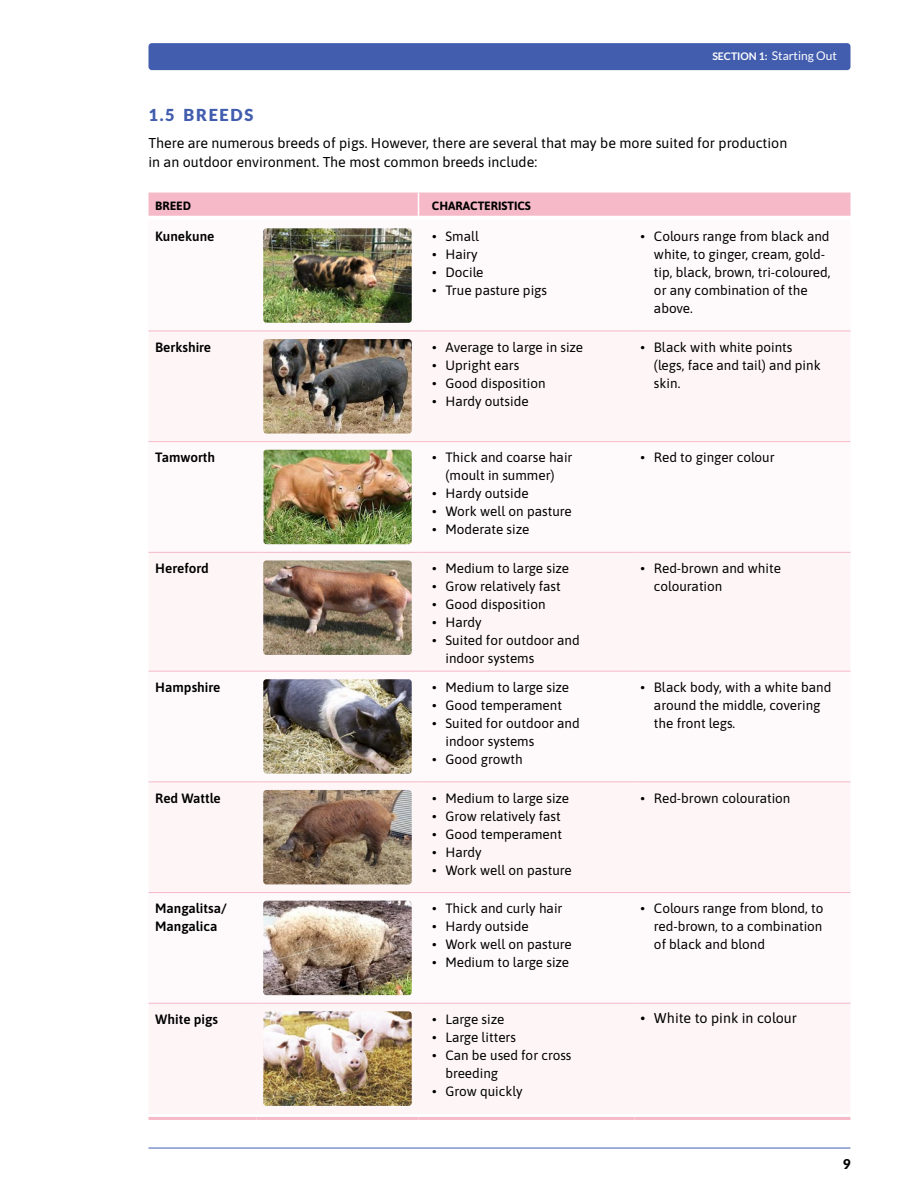
<style>
.page{position:relative;width:918px;height:1188px;background:#fff}
.page>*{position:absolute;margin:0;border:0;box-sizing:border-box;transform-origin:0 0}
.t1{font:900 16.5px "Lato";letter-spacing:.1em;color:#425dae}
.t2{font:14.25px/19.5px "Asap";color:#000}
.t3{font:13.5px/18px "Asap";color:#000}
.t4{font:600 13.5px/18px "Asap";color:#000}
.t5{font:900 13.5px "Lato";color:#000}
.t6{font:12px "Lato";color:#fff}
.t7{font:700 12px "Asap";color:#000}
.s1{font-weight:700;font-size:10.5px}
</style>
<div class="page">
<hr style="left:148px;top:1148px;width:702px;height:1px;background:#425dae">
<div style="left:148px;top:43px;width:702px;height:27px;background:#425dae;border-radius:3px"></div>
<svg style="left:148px;top:442px;width:702px;height:561px"></svg>
<hr style="left:148px;top:1117px;width:108px;height:3px;background:#f6b9c8">
<hr style="left:256px;top:1117px;width:162px;height:3px;background:#f6b9c8">
<hr style="left:418px;top:1117px;width:216px;height:3px;background:#f6b9c8">
<hr style="left:634px;top:1117px;width:216px;height:3px;background:#f6b9c8">
<div style="left:148px;top:193px;width:702px;height:23px;background:#f6b9c8"></div>
<hr style="left:148px;top:331px;width:108px;height:1px;background:#f6b9c8">
<hr style="left:256px;top:331px;width:162px;height:1px;background:#f6b9c8">
<hr style="left:418px;top:331px;width:216px;height:1px;background:#f6b9c8">
<hr style="left:634px;top:331px;width:216px;height:1px;background:#f6b9c8">
<hr style="left:148px;top:441px;width:108px;height:1px;background:#f6b9c8">
<hr style="left:256px;top:441px;width:162px;height:1px;background:#f6b9c8">
<hr style="left:418px;top:441px;width:216px;height:1px;background:#f6b9c8">
<hr style="left:634px;top:441px;width:216px;height:1px;background:#f6b9c8">
<hr style="left:148px;top:552px;width:108px;height:1px;background:#f6b9c8">
<hr style="left:256px;top:552px;width:162px;height:1px;background:#f6b9c8">
<hr style="left:418px;top:552px;width:216px;height:1px;background:#f6b9c8">
<hr style="left:634px;top:552px;width:216px;height:1px;background:#f6b9c8">
<hr style="left:148px;top:671px;width:108px;height:1px;background:#f6b9c8">
<hr style="left:256px;top:671px;width:162px;height:1px;background:#f6b9c8">
<hr style="left:418px;top:671px;width:216px;height:1px;background:#f6b9c8">
<hr style="left:634px;top:671px;width:216px;height:1px;background:#f6b9c8">
<hr style="left:148px;top:782px;width:108px;height:1px;background:#f6b9c8">
<hr style="left:256px;top:782px;width:162px;height:1px;background:#f6b9c8">
<hr style="left:418px;top:782px;width:216px;height:1px;background:#f6b9c8">
<hr style="left:634px;top:782px;width:216px;height:1px;background:#f6b9c8">
<hr style="left:148px;top:892px;width:108px;height:1px;background:#f6b9c8">
<hr style="left:256px;top:892px;width:162px;height:1px;background:#f6b9c8">
<hr style="left:418px;top:892px;width:216px;height:1px;background:#f6b9c8">
<hr style="left:634px;top:892px;width:216px;height:1px;background:#f6b9c8">
<hr style="left:148px;top:1003px;width:108px;height:1px;background:#f6b9c8">
<hr style="left:256px;top:1003px;width:162px;height:1px;background:#f6b9c8">
<hr style="left:418px;top:1003px;width:216px;height:1px;background:#f6b9c8">
<hr style="left:634px;top:1003px;width:216px;height:1px;background:#f6b9c8">
<img style="left:263px;top:228px;width:149px;height:95px">
<img style="left:263px;top:339px;width:149px;height:95px">
<img style="left:264px;top:450px;width:148px;height:94px">
<img style="left:263px;top:560px;width:149px;height:95px">
<img style="left:263px;top:679px;width:149px;height:95px">
<img style="left:263px;top:790px;width:149px;height:94px">
<img style="left:263px;top:901px;width:149px;height:94px">
<img style="left:263px;top:1011px;width:149px;height:95px">
<p class="t6" style="left:712px;top:49px;width:126px"><span class="s1">SECTION 1:</span> Starting Out</p>
<p class="t1" style="left:148px;top:106px;width:106px">1.5 BREEDS</p>
<p class="t2" style="left:148px;top:132px;width:640px">There are numerous breeds of pigs. However, there are several that may be more suited for production in an outdoor environment. The most common breeds include:</p>
<p class="t7" style="left:155px;top:197px;width:37px">BREED</p>
<p class="t7" style="left:432px;top:197px;width:100px">CHARACTERISTICS</p>
<p class="t4" style="left:155px;top:227px;width:61px">Kunekune</p>
<p class="t3" style="left:432px;top:227px;width:49px">• Small</p>
<p class="t3" style="left:432px;top:245px;width:47px">• Hairy</p>
<p class="t3" style="left:432px;top:263px;width:53px">• Docile</p>
<p class="t3" style="left:432px;top:281px;width:117px">• True pasture pigs</p>
<p class="t3" style="left:654px;top:227px;width:178px;text-indent:-14px">• Colours range from black and white, to ginger, cream, gold&shy;tip, black, brown, tri-coloured, or any combination of the above.</p>
<p class="t4" style="left:155px;top:337px;width:57px">Berkshire</p>
<p class="t3" style="left:432px;top:337px;width:153px">• Average to large in size</p>
<p class="t3" style="left:432px;top:355px;width:89px">• Upright ears</p>
<p class="t3" style="left:432px;top:373px;width:115px">• Good disposition</p>
<p class="t3" style="left:432px;top:391px;width:98px">• Hardy outside</p>
<p class="t4" style="left:155px;top:448px;width:61px">Tamworth</p>
<p class="t3" style="left:432px;top:448px;width:142px;text-align:center">• Thick and coarse hair (moult in summer)</p>
<p class="t3" style="left:432px;top:484px;width:98px">• Hardy outside</p>
<p class="t3" style="left:432px;top:502px;width:141px">• Work well on pasture</p>
<p class="t3" style="left:432px;top:520px;width:99px">• Moderate size</p>
<p class="t4" style="left:155px;top:559px;width:55px">Hereford</p>
<p class="t3" style="left:432px;top:559px;width:139px">• Medium to large size</p>
<p class="t3" style="left:432px;top:577px;width:130px">• Grow relatively fast</p>
<p class="t3" style="left:432px;top:595px;width:115px">• Good disposition</p>
<p class="t3" style="left:432px;top:613px;width:51px">• Hardy</p>
<p class="t3" style="left:446px;top:631px;width:136px;text-indent:-14px">• Suited for outdoor and indoor systems</p>
<p class="t4" style="left:155px;top:677px;width:67px">Hampshire</p>
<p class="t3" style="left:432px;top:677px;width:139px">• Medium to large size</p>
<p class="t3" style="left:432px;top:695px;width:132px">• Good temperament</p>
<p class="t3" style="left:446px;top:713px;width:136px;text-indent:-14px">• Suited for outdoor and indoor systems</p>
<p class="t3" style="left:432px;top:749px;width:92px">• Good growth</p>
<p class="t4" style="left:155px;top:788px;width:67px">Red Wattle</p>
<p class="t3" style="left:432px;top:788px;width:139px">• Medium to large size</p>
<p class="t3" style="left:432px;top:806px;width:130px">• Grow relatively fast</p>
<p class="t3" style="left:432px;top:824px;width:132px">• Good temperament</p>
<p class="t3" style="left:432px;top:842px;width:51px">• Hardy</p>
<p class="t3" style="left:432px;top:860px;width:141px">• Work well on pasture</p>
<p class="t4" style="left:155px;top:899px;width:73px">Mangalitsa/<br>Mangalica</p>
<p class="t3" style="left:432px;top:899px;width:132px">• Thick and curly hair</p>
<p class="t3" style="left:432px;top:917px;width:98px">• Hardy outside</p>
<p class="t3" style="left:432px;top:935px;width:141px">• Work well on pasture</p>
<p class="t3" style="left:432px;top:953px;width:139px">• Medium to large size</p>
<p class="t4" style="left:155px;top:1009px;width:64px">White pigs</p>
<p class="t3" style="left:432px;top:1010px;width:74px">• Large size</p>
<p class="t3" style="left:432px;top:1028px;width:86px">• Large litters</p>
<p class="t3" style="left:446px;top:1046px;width:128px;text-indent:-14px">• Can be used for cross breeding</p>
<p class="t3" style="left:432px;top:1082px;width:92px">• Grow quickly</p>
<p class="t3" style="left:654px;top:337px;width:168px;text-indent:-14px">• Black with white points (legs, face and tail) and pink skin.</p>
<p class="t3" style="left:640px;top:448px;width:136px">• Red to ginger colour</p>
<p class="t3" style="left:654px;top:559px;width:128px;text-indent:-14px">• Red-brown and white colouration</p>
<p class="t3" style="left:654px;top:677px;width:179px;text-indent:-14px">• Black body, with a white band around the middle, covering the front legs.</p>
<p class="t3" style="left:640px;top:788px;width:151px">• Red-brown colouration</p>
<p class="t3" style="left:654px;top:899px;width:171px;text-align:justify;text-indent:-14px">• Colours range from blond, to red-brown, to a combination of black and blond</p>
<p class="t2" style="left:640px;top:1007px;width:158px">• White to pink in colour</p>
<p class="t5" style="left:843px;top:1156px;width:9px">9</p>
</div>
